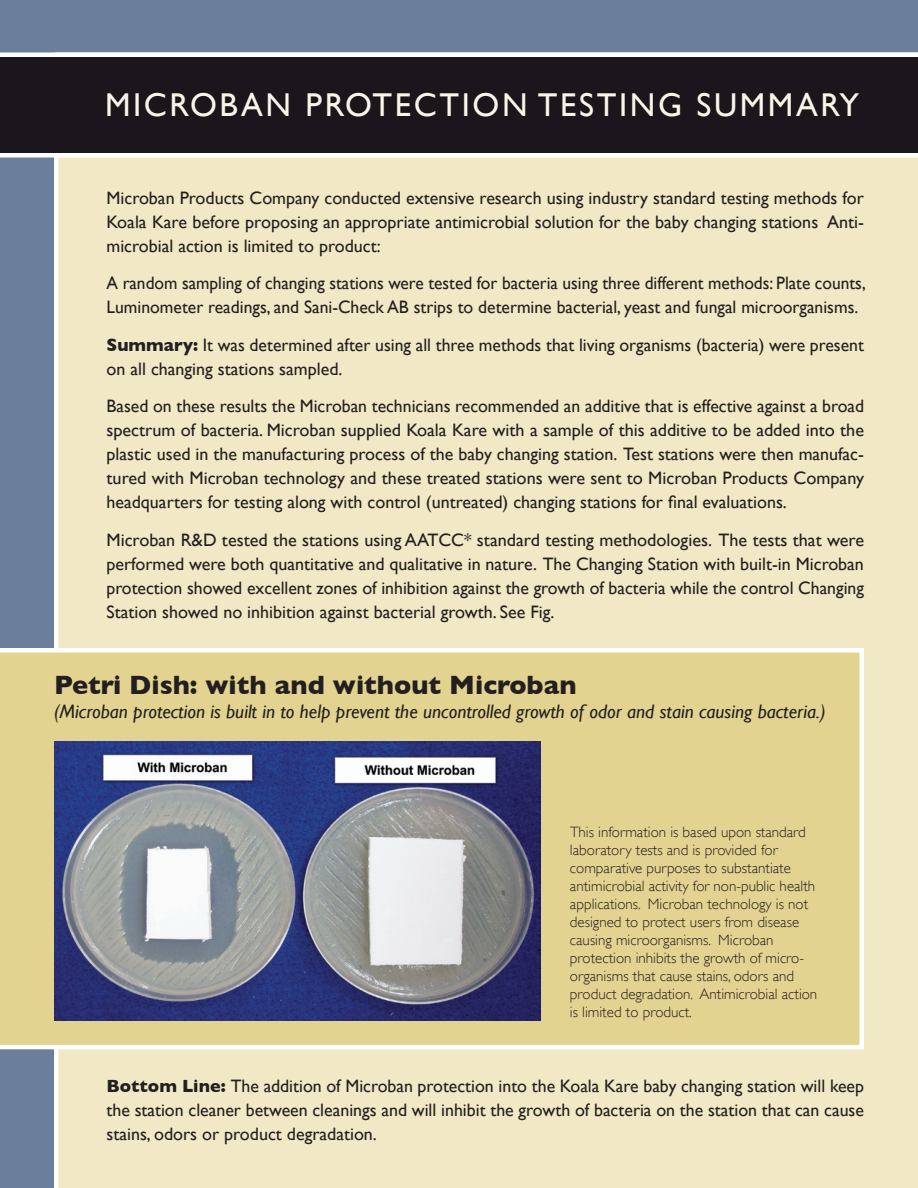
<style>
.page{position:relative;width:918px;height:1188px;background:#6b7f9a}
.page>*{position:absolute;margin:0;border:0;box-sizing:border-box;transform-origin:0 0}
.t1{font:33px "Gill Sans";letter-spacing:.08em;color:#f9f6e8}
.t2{font:700 27px "Gill Sans";color:#231f20}
.t3{font:italic 19.5px "Gill Sans";color:#231f20}
.t4{font:18px/24px "Gill Sans";color:#231f20;text-align:justify}
.t5{font:300 15px/18px "Gill Sans";color:#231f20}
.s1{font-weight:700}
</style>
<div class="page">
<div style="left:54px;top:158px;width:864px;height:1030px;background:#f1e9c5"></div>
<svg style="left:0;top:52px;width:918px;height:106px;background:#302a30"></svg>
<div style="left:0;top:648px;width:864px;height:401px;background:#e2d390"></div>
<img style="left:54px;top:742px;width:486px;height:278px">
<h1 class="t1" style="left:105px;top:86px;width:756px">MICROBAN PROTECTION TESTING SUMMARY</h1>
<p class="t4" style="left:106px;top:185px;width:759px">Microban Products Company conducted extensive research using industry standard testing methods for Koala Kare before proposing an appropriate antimicrobial solution for the baby changing stations Anti&shy;microbial action is limited to product:</p>
<p class="t4" style="left:106px;top:271px;width:761px">A random sampling of changing stations were tested for bacteria using three different methods: Plate counts,<br>Luminometer readings, and Sani-Check AB strips to determine bacterial, yeast and fungal microorganisms.</p>
<p class="t4" style="left:106px;top:332px;width:759px"><span class="s1">Summary:</span> It was determined after using all three methods that living organisms (bacteria) were present on all changing stations sampled.</p>
<p class="t4" style="left:106px;top:394px;width:759px">Based on these results the Microban technicians recommended an additive that is effective against a broad spectrum of bacteria. Microban supplied Koala Kare with a sample of this additive to be added into the plastic used in the manufacturing process of the baby changing station. Test stations were then manufac&shy;tured with Microban technology and these treated stations were sent to Microban Products Company headquarters for testing along with control (untreated) changing stations for final evaluations.</p>
<p class="t4" style="left:106px;top:527px;width:759px">Microban R&amp;D tested the stations using AATCC* standard testing methodologies. The tests that were performed were both quantitative and qualitative in nature. The Changing Station with built-in Microban protection showed excellent zones of inhibition against the growth of bacteria while the control Changing Station showed no inhibition against bacterial growth. See Fig.</p>
<h2 class="t2" style="left:54px;top:669px;width:524px">Petri Dish: with and without Microban</h2>
<p class="t3" style="left:54px;top:700px;width:773px">(Microban protection is built in to help prevent the uncontrolled growth of odor and stain causing bacteria.)</p>
<p class="t5" style="left:570px;top:823px;width:249px">This information is based upon standard laboratory tests and is provided for comparative purposes to substantiate antimicrobial activity for non-public health applications. Microban technology is not designed to protect users from disease causing microorganisms. Microban protection inhibits the growth of micro&shy;organisms that cause stains, odors and product degradation. Antimicrobial action is limited to product.</p>
<p class="t4" style="left:106px;top:1074px;width:759px"><span class="s1">Bottom Line:</span> The addition of Microban protection into the Koala Kare baby changing station will keep the station cleaner between cleanings and will inhibit the growth of bacteria on the station that can cause stains, odors or product degradation.</p>
</div>
